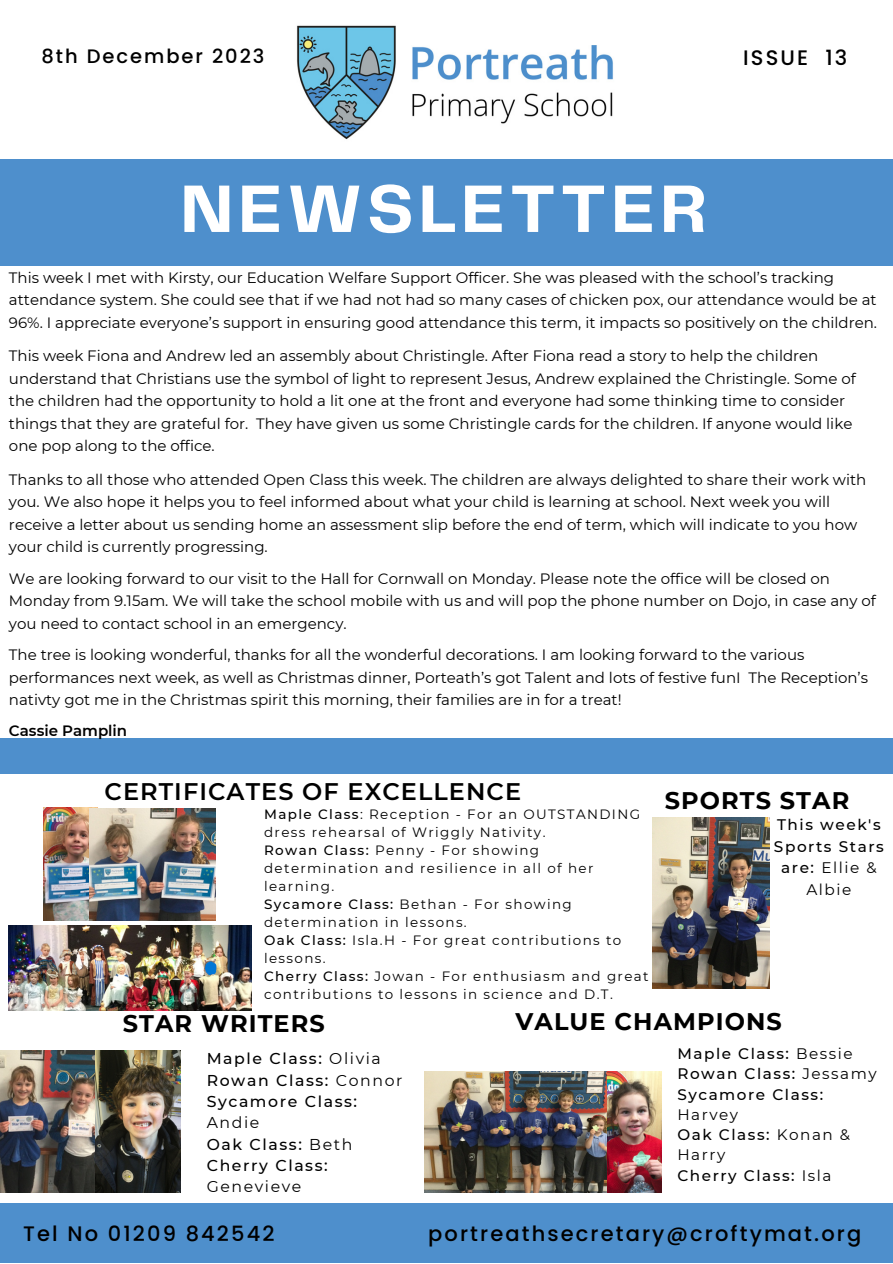
<style>
.page{position:relative;width:893px;height:1264px;background:#fff}
.page>*{position:absolute;margin:0;border:0;box-sizing:border-box;transform-origin:0 0}
.t1{font:700 69.75px "Telegraf";letter-spacing:.07em;color:#fff}
.t2{font:700 24px "Montserrat";letter-spacing:.045em;color:#000}
.t3{font:600 24px "Montserrat";letter-spacing:.045em;color:#000}
.t4{font:500 21px "Poppins";letter-spacing:.1em;color:#000}
.t5{font:500 19.5px "Poppins";letter-spacing:.1em;color:#000}
.t6{font:500 15.75px/21.3px "Montserrat";letter-spacing:.1em;color:#000}
.t7{font:500 15.3px/21.3px "Montserrat";letter-spacing:.1em;color:#000;text-align:center}
.t8{font:500 15.15px/20.2px "Montserrat";letter-spacing:.1em;color:#000}
.t9{font:15.15px/20.2px "Montserrat";letter-spacing:.1em;color:#000}
.t10{font:15px/22.5px "Montserrat";color:#000}
.t11{font:600 15px "Montserrat";color:#000}
.t12{font:13.5px/18px "Montserrat";letter-spacing:.1em;color:#000}
.s1{font-weight:500}
.s2{font-weight:400}
</style>
<div class="page">
<div style="left:0;top:159px;width:892px;height:107px;background:#4e8fcc"></div>
<div style="left:0;top:1202px;width:892px;height:60px;background:#4e8fcc"></div>
<img style="left:297px;top:25px;width:316px;height:115px">
<img style="left:0;top:1050px;width:96px;height:142px">
<div style="left:0;top:738px;width:892px;height:35px;background:#4e8fcc"></div>
<img style="left:424px;top:1071px;width:237px;height:121px">
<img style="left:44px;top:807px;width:53px;height:113px">
<img style="left:652px;top:817px;width:117px;height:171px">
<img style="left:96px;top:1050px;width:84px;height:142px">
<img style="left:89px;top:808px;width:126px;height:112px">
<img style="left:9px;top:925px;width:243px;height:85px">
<p class="t5" style="left:41px;top:42px;width:224px">8th December 2023</p>
<p class="t4" style="left:743px;top:43px;width:106px">ISSUE 13</p>
<p class="t1" style="left:180px;top:179px;width:528px">NEWSLETTER</p>
<p class="t10" style="left:9px;top:266px;width:869px">This week I met with Kirsty, our Education Welfare Support Officer. She was pleased with the school’s tracking attendance system. She could see that if we had not had so many cases of chicken pox, our attendance would be at<br>96%. I appreciate everyone’s support in ensuring good attendance this term, it impacts so positively on the children.</p>
<p class="t10" style="left:9px;top:344px;width:848px">This week Fiona and Andrew led an assembly about Christingle. After Fiona read a story to help the children understand that Christians use the symbol of light to represent Jesus, Andrew explained the Christingle. Some of the children had the opportunity to hold a lit one at the front and everyone had some thinking time to consider things that they are grateful for. They have given us some Christingle cards for the children. If anyone would like one pop along to the office.</p>
<p class="t10" style="left:9px;top:468px;width:858px">Thanks to all those who attended Open Class this week. The children are always delighted to share their work with you. We also hope it helps you to feel informed about what your child is learning at school. Next week you will receive a letter about us sending home an assessment slip before the end of term, which will indicate to you how your child is currently progressing.</p>
<p class="t10" style="left:9px;top:567px;width:868px">We are looking forward to our visit to the Hall for Cornwall on Monday. Please note the office will be closed on<br>Monday from 9.15am. We will take the school mobile with us and will pop the phone number on Dojo, in case any of you need to contact school in an emergency.</p>
<p class="t10" style="left:9px;top:643px;width:860px">The tree is looking wonderful, thanks for all the wonderful decorations. I am looking forward to the various performances next week, as well as Christmas dinner, Porteath’s got Talent and lots of festive funI The Reception’s nativty got me in the Christmas spirit this morning, their families are in for a treat!</p>
<p class="t11" style="left:9px;top:722px;width:120px">Cassie Pamplin</p>
<p class="t3" style="left:104px;top:776px;width:418px">CERTIFICATES OF EXCELLENCE</p>
<p class="t12" style="left:264px;top:805px;width:377px"><span class="s1">Maple Class</span>: Reception - For an OUTSTANDING dress rehearsal of Wriggly Nativity.</p>
<p class="t12" style="left:264px;top:841px;width:331px"><span class="s1">Rowan Class:</span> Penny - For showing determination and resilience in all of her learning.</p>
<p class="t12" style="left:264px;top:895px;width:309px"><span class="s1">Sycamore Class:</span> Bethan - For showing determination in lessons.</p>
<p class="t12" style="left:264px;top:931px;width:359px"><span class="s1">Oak Class:</span> Isla.H - For great contributions to lessons.</p>
<p class="t12" style="left:264px;top:967px;width:386px"><span class="s1">Cherry Class:</span> Jowan - For enthusiasm and great contributions to lessons in science and D.T.</p>
<p class="t2" style="left:664px;top:785px;width:186px">SPORTS STAR</p>
<p class="t7" style="left:774px;top:814px;width:111px">This week's<br>Sports Stars are: <span class="s2">Ellie &amp;<br>Albie</span></p>
<p class="t2" style="left:123px;top:1008px;width:203px">STAR WRITERS</p>
<p class="t6" style="left:207px;top:1047px;width:176px">Maple Class: <span class="s2">Olivia</span></p>
<p class="t6" style="left:207px;top:1069px;width:197px">Rowan Class: <span class="s2">Connor</span></p>
<p class="t6" style="left:207px;top:1090px;width:152px">Sycamore Class:<br><span class="s2">Andie</span></p>
<p class="t6" style="left:207px;top:1133px;width:147px">Oak Class: <span class="s2">Beth</span></p>
<p class="t6" style="left:207px;top:1154px;width:122px">Cherry Class:<br><span class="s2">Genevieve</span></p>
<p class="t2" style="left:515px;top:1006px;width:268px">VALUE CHAMPIONS</p>
<p class="t8" style="left:677px;top:1043px;width:177px">Maple Class: <span class="s2">Bessie</span></p>
<p class="t8" style="left:677px;top:1063px;width:201px">Rowan Class: <span class="s2">Jessamy</span></p>
<p class="t8" style="left:677px;top:1084px;width:147px">Sycamore Class:<br><span class="s2">Harvey</span></p>
<p class="t9" style="left:677px;top:1124px;width:174px"><span class="s1">Oak Class:</span> Konan &amp;<br>Harry</p>
<p class="t8" style="left:677px;top:1164px;width:155px">Cherry Class: <span class="s2">Isla</span></p>
<p class="t4" style="left:23px;top:1218px;width:253px">Tel No 01209 842542</p>
<p class="t4" style="left:428px;top:1218px;width:434px">portreathsecretary@croftymat.org</p>
</div>
